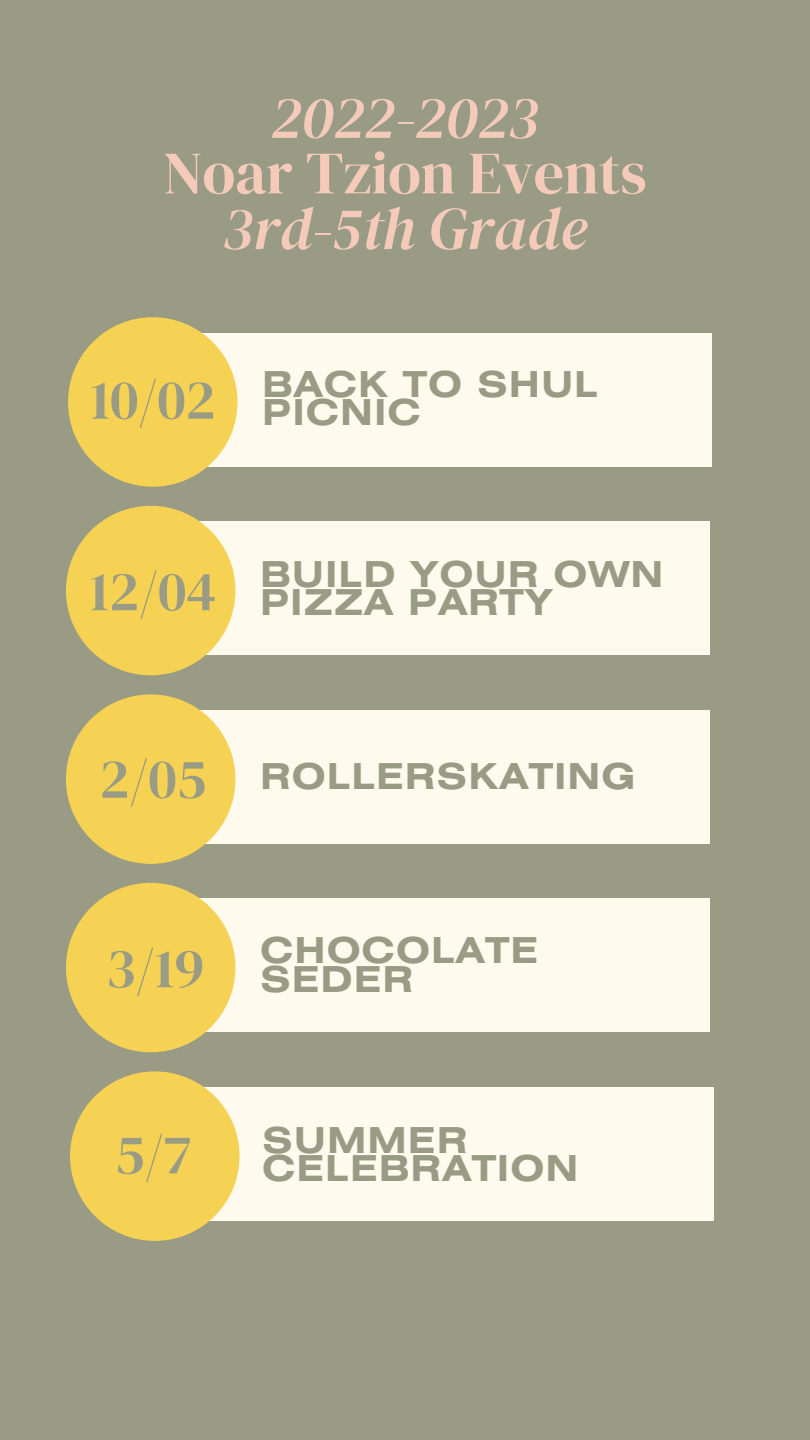
<style>
.page{position:relative;width:810px;height:1440px;background:#999b84}
.page>*{position:absolute;margin:0;border:0;box-sizing:border-box;transform-origin:0 0}
.t1{font:italic 60px "DM Serif Display";color:#f4caba}
.t2{font:60px "DM Serif Display";color:#f4caba}
.t3{font:56px "DM Serif Display";color:#999b84}
.t4{font:700 35.7px/28.5px "Helios Ext";letter-spacing:.025em;color:#999b84}
.s1{font-family:"DM Serif Display";font-weight:400;font-size:56px}
</style>
<div class="page">
<div style="left:113px;top:521px;width:597px;height:134px;background:#fffaee"></div>
<div style="left:113px;top:710px;width:597px;height:133px;background:#fffaee"></div>
<div style="left:113px;top:898px;width:597px;height:134px;background:#fffaee"></div>
<div style="left:66px;top:506px;width:169px;height:169px;background:#f6d254;border-radius:50%"></div>
<div style="left:66px;top:694px;width:169px;height:170px;background:#f6d254;border-radius:50%"></div>
<div style="left:66px;top:883px;width:169px;height:169px;background:#f6d254;border-radius:50%"></div>
<div style="left:117px;top:1087px;width:597px;height:133px;background:#fffaee"></div>
<div style="left:70px;top:1071px;width:170px;height:170px;background:#f6d254;border-radius:50%"></div>
<div style="left:115px;top:333px;width:597px;height:133px;background:#fffaee"></div>
<div style="left:68px;top:317px;width:170px;height:170px;background:#f6d254;border-radius:50%"></div>
<h1 class="t1" style="left:271px;top:76px;width:269px">2022-2023</h1>
<h1 class="t2" style="left:163px;top:131px;width:485px">Noar Tzion Events</h1>
<h1 class="t1" style="left:223px;top:187px;width:365px">3rd-5th Grade</h1>
<p class="t4" style="left:91px;top:373px;width:509px;text-align:center"><span class="s1">10/02</span> BACK TO SHUL<br>PICNIC</p>
<h2 class="t3" style="left:90px;top:552px;width:128px">12/04</h2>
<p class="t4" style="left:260px;top:563px;width:405px">BUILD YOUR OWN<br>PIZZA PARTY</p>
<h2 class="t3" style="left:100px;top:740px;width:108px">2/05</h2>
<h2 class="t3" style="left:106px;top:929px;width:100px">3/19</h2>
<p class="t4" style="left:260px;top:765px;width:377px">ROLLERSKATING</p>
<p class="t4" style="left:260px;top:939px;width:280px">CHOCOLATE<br>SEDER</p>
<h2 class="t3" style="left:115px;top:1115px;width:78px">5/7</h2>
<p class="t4" style="left:262px;top:1129px;width:318px">SUMMER<br>CELEBRATION</p>
</div>
